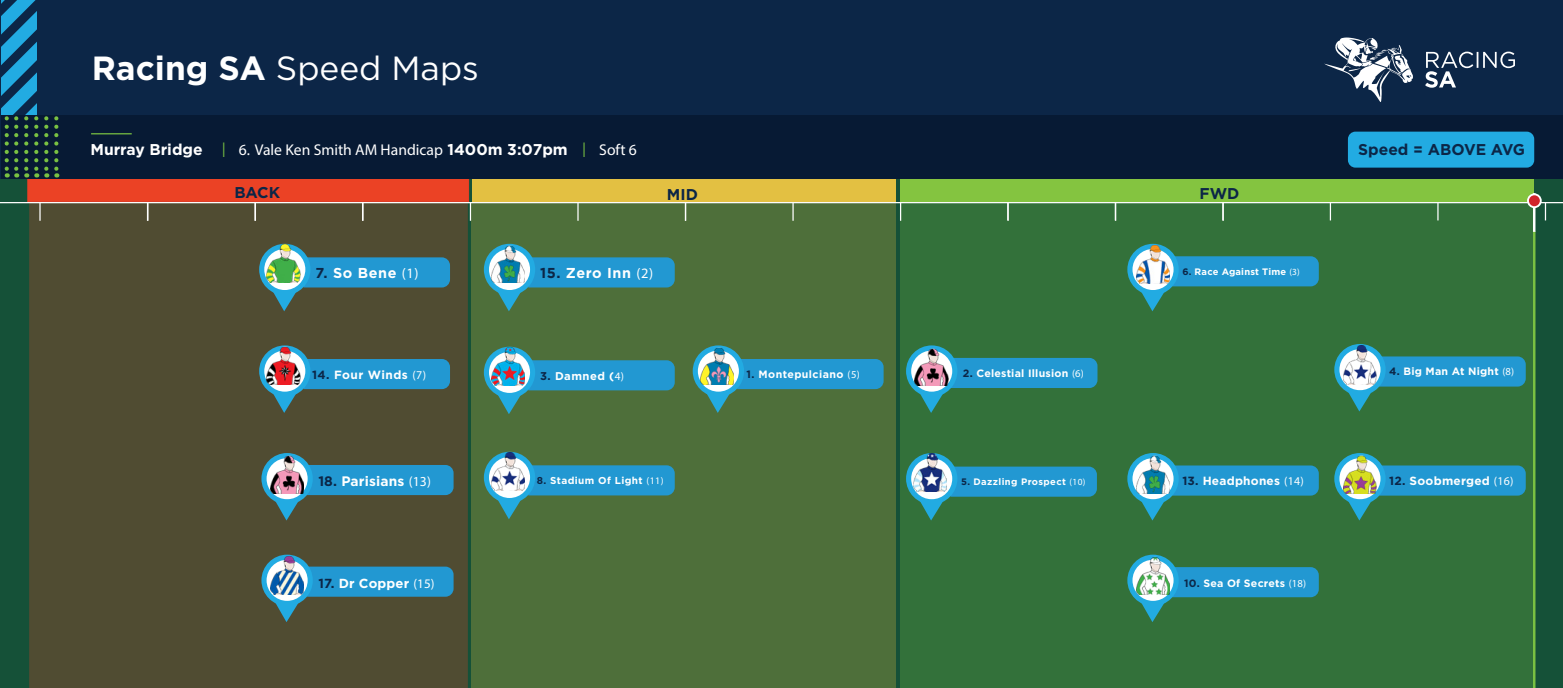
<style>
.page{position:relative;width:1563px;height:688px;background:#fff}
.page>*{position:absolute;margin:0;border:0;box-sizing:border-box;transform-origin:0 0}
.t1{font:33.5px "Gotham HTF";color:#fff}
.t2{font:15.62px "Myriad Pro";color:#fff}
.t3{font:700 15.62px "Gotham HTF";color:#0c2647}
.t4{font:700 14.38px "Gotham HTF";letter-spacing:.04em;color:#fff}
.t5{font:700 13.75px "Gotham HTF";letter-spacing:.01em;color:#fff}
.t6{font:700 13.12px "Gotham HTF";letter-spacing:.01em;color:#fff}
.t7{font:700 11.88px "Gotham HTF";letter-spacing:.02em;color:#fff}
.t8{font:700 11.88px "Gotham HTF";letter-spacing:.04em;color:#fff}
.t9{font:700 11.25px "Gotham HTF";letter-spacing:.04em;color:#fff}
.t10{font:700 10.62px "Gotham HTF";letter-spacing:.02em;color:#fff}
.t11{font:700 10.62px "Gotham HTF";letter-spacing:.04em;color:#fff}
.t12{font:700 10px "Gotham HTF";letter-spacing:.04em;color:#fff}
.t13{font:700 9.38px "Gotham HTF";letter-spacing:.03em;color:#fff}
.s1{font-weight:700}
.s2{font-family:"Gotham HTF";font-weight:700}
.s3{font-family:"Gotham HTF";color:#79c142}
.s4{color:#0c2647}
.s5{font-family:"Myriad Pro";font-weight:400}
</style>
<div class="page">
<div style="left:0;top:178px;width:1562px;height:510px;background:#155138"></div>
<div style="left:28px;top:178px;width:441px;height:24px;background:#eb4225;border:1px solid #eb3e26"></div>
<div style="left:472px;top:179px;width:424px;height:23px;background:#e3c042"></div>
<div style="left:900px;top:179px;width:633px;height:23px;background:#84c440"></div>
<div style="left:29px;top:203px;width:439px;height:485px;background:#504c32"></div>
<div style="left:471px;top:202px;width:425px;height:486px;background:#4e6f3a"></div>
<div style="left:900px;top:203px;width:632px;height:485px;background:#33713a"></div>
<div style="left:0;top:0;width:1562px;height:178px;background:#0c2647"></div>
<hr style="left:0;top:202px;width:1562px;height:1px;background:#fff">
<div style="left:1px;top:115px;width:1561px;height:63px;background:#071a34"></div>
<svg style="left:470px;top:203px;width:1px;height:18px"></svg>
<svg style="left:577px;top:203px;width:1px;height:18px"></svg>
<hr style="left:91px;top:133px;width:41px;height:1px;background:#79c142">
<svg style="left:1425px;top:52px;width:90px;height:36px"></svg>
<svg style="left:1324px;top:37px;width:89px;height:65px"></svg>
<svg style="left:685px;top:203px;width:1px;height:18px"></svg>
<svg style="left:792px;top:203px;width:1px;height:18px"></svg>
<svg style="left:900px;top:203px;width:1px;height:18px"></svg>
<svg style="left:44px;top:116px;width:4px;height:61px"></svg>
<svg style="left:54px;top:116px;width:4px;height:61px"></svg>
<svg style="left:1px;top:0;width:37px;height:177px"></svg>
<hr style="left:1532px;top:231px;width:3px;height:457px;background:#79c142">
<hr style="left:1532px;top:193px;width:3px;height:39px;background:#fff">
<div style="left:1528px;top:194px;width:12px;height:13px;background:#d1232a;border-radius:50%"></div>
<div style="left:1527px;top:193px;width:14px;height:15px;border:2px solid #fff;border-radius:50%"></div>
<svg style="left:1007px;top:203px;width:1px;height:18px"></svg>
<svg style="left:1114px;top:203px;width:2px;height:18px"></svg>
<svg style="left:1222px;top:203px;width:1px;height:18px"></svg>
<svg style="left:1329px;top:203px;width:2px;height:17px"></svg>
<svg style="left:1437px;top:203px;width:1px;height:17px"></svg>
<svg style="left:1544px;top:203px;width:2px;height:17px"></svg>
<svg style="left:39px;top:203px;width:2px;height:18px"></svg>
<svg style="left:147px;top:203px;width:1px;height:18px"></svg>
<svg style="left:254px;top:203px;width:2px;height:18px"></svg>
<svg style="left:362px;top:203px;width:1px;height:18px"></svg>
<svg style="left:1127px;top:453px;width:191px;height:67px"></svg>
<img style="left:1136px;top:455px;width:33px;height:38px">
<svg style="left:1127px;top:244px;width:191px;height:67px"></svg>
<img style="left:1136px;top:246px;width:33px;height:38px">
<svg style="left:1334px;top:453px;width:191px;height:67px"></svg>
<img style="left:1343px;top:455px;width:33px;height:38px">
<svg style="left:1334px;top:344px;width:191px;height:67px"></svg>
<img style="left:1343px;top:346px;width:33px;height:38px">
<svg style="left:1127px;top:554px;width:191px;height:68px"></svg>
<img style="left:1136px;top:556px;width:33px;height:38px">
<svg style="left:906px;top:345px;width:191px;height:68px"></svg>
<img style="left:914px;top:347px;width:34px;height:38px">
<svg style="left:692px;top:345px;width:191px;height:68px"></svg>
<img style="left:700px;top:346px;width:33px;height:38px">
<svg style="left:484px;top:451px;width:191px;height:68px"></svg>
<img style="left:491px;top:452px;width:34px;height:38px">
<svg style="left:259px;top:345px;width:191px;height:68px;background:#40717b"></svg>
<img style="left:267px;top:346px;width:33px;height:38px">
<svg style="left:484px;top:249px;width:191px;height:62px"></svg>
<img style="left:491px;top:244px;width:34px;height:38px">
<svg style="left:259px;top:244px;width:191px;height:67px;background:#40727c"></svg>
<img style="left:267px;top:244px;width:33px;height:38px">
<svg style="left:484px;top:346px;width:191px;height:68px"></svg>
<img style="left:491px;top:347px;width:34px;height:38px">
<svg style="left:261px;top:453px;width:192px;height:67px;background:#3f717b"></svg>
<img style="left:270px;top:455px;width:34px;height:38px">
<svg style="left:261px;top:554px;width:192px;height:68px;background:#40707a"></svg>
<img style="left:270px;top:556px;width:34px;height:38px">
<svg style="left:906px;top:458px;width:191px;height:62px"></svg>
<img style="left:913px;top:453px;width:34px;height:38px">
<div style="left:1348px;top:132px;width:186px;height:36px;background:#22abe2;border-radius:8px"></div>
<p class="t1" style="left:92px;top:49px;width:389px"><span class="s1">Racing SA</span> Speed Maps</p>
<p class="t2" style="left:90px;top:140px;width:548px"><span class="s2">Murray Bridge</span> <span class="s3">|</span> 6. Vale Ken Smith AM Handicap <span class="s2">1400m 3:07pm</span> <span class="s3">|</span> Soft 6</p>
<p class="t3" style="left:234px;top:184px;width:47px">BACK</p>
<p class="t3" style="left:667px;top:185px;width:33px">MID</p>
<p class="t3" style="left:1199px;top:184px;width:41px">FWD</p>
<p class="t4" style="left:315px;top:264px;width:105px"><span class="s4">7.</span> So Bene <span class="s5">(1)</span></p>
<p class="t4" style="left:540px;top:264px;width:115px"><span class="s4">15.</span> Zero Inn <span class="s5">(2)</span></p>
<p class="t13" style="left:1182px;top:266px;width:119px"><span class="s4">6.</span> Race Against Time <span class="s5">(3)</span></p>
<p class="t8" style="left:312px;top:367px;width:116px"><span class="s4">14.</span> Four Winds <span class="s5">(7)</span></p>
<p class="t9" style="left:540px;top:369px;width:85px"><span class="s4">3.</span> Damned (<span class="s5">4)</span></p>
<p class="t11" style="left:746px;top:368px;width:115px"><span class="s4">1.</span> Montepulciano <span class="s5">(5)</span></p>
<p class="t10" style="left:963px;top:367px;width:122px"><span class="s4">2.</span> Celestial Illusion <span class="s5">(6)</span></p>
<p class="t5" style="left:318px;top:473px;width:114px"><span class="s4">18.</span> Parisians <span class="s5">(13)</span></p>
<p class="t12" style="left:537px;top:474px;width:128px"><span class="s4">8.</span> Stadium Of Light <span class="s5">(11)</span></p>
<p class="t13" style="left:961px;top:476px;width:126px"><span class="s4">5.</span> Dazzling Prospect <span class="s5">(10)</span></p>
<p class="t7" style="left:1182px;top:474px;width:123px"><span class="s4">13.</span> Headphones <span class="s5">(14)</span></p>
<p class="t6" style="left:318px;top:575px;width:118px"><span class="s4">17.</span> Dr Copper <span class="s5">(15)</span></p>
<p class="t10" style="left:1184px;top:576px;width:124px"><span class="s4">10.</span> Sea Of Secrets <span class="s5">(18)</span></p>
<p class="t3" style="left:1358px;top:141px;width:168px">Speed = ABOVE AVG</p>
<p class="t10" style="left:1389px;top:365px;width:126px"><span class="s4">4.</span> Big Man At Night <span class="s5">(8)</span></p>
<p class="t7" style="left:1389px;top:474px;width:126px"><span class="s4">12.</span> Soobmerged <span class="s5">(16)</span></p>
</div>
